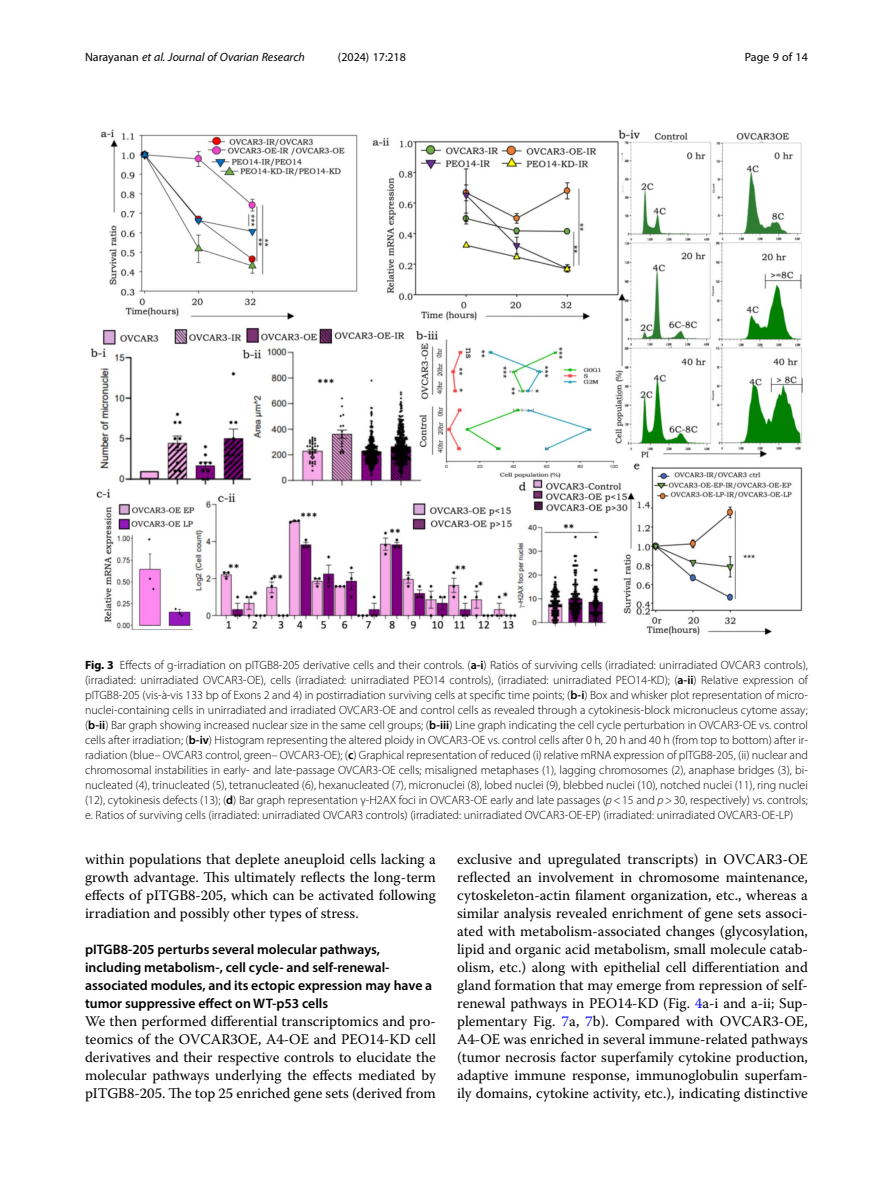
<style>
.page{position:relative;width:893px;height:1191px;background:#fff}
.page>*{position:absolute;margin:0;border:0;box-sizing:border-box;transform-origin:0 0}
.Body_Text{font:14.7px/18px "Warnock Pro";color:#000;text-align:justify}
.Body_Text_Indent{font:14.7px/18px "Warnock Pro";color:#000;text-align:justify}
.Head_2{font:600 13.8px/18px "Myriad Pro";color:#000}
.Figure_Caption{font:300 12px/15px "Myriad Pro";color:#000;text-align:justify}
.t1{font:italic 12px "Myriad Pro";color:#000}
.t2{font:12px "Myriad Pro";color:#000}
.s1{font-style:normal}
.s2{font-weight:700}
.s3{font-weight:600}
.s4{font-style:italic}
.s5{color:#00f}
</style>
<div class="page">
<img style="left:90px;top:129px;width:713px;height:507px">
<p class="t1" style="left:85px;top:50px;width:221px"><span class="s1">Narayanan</span> et al. Journal of Ovarian Research</p>
<p class="t2" style="left:338px;top:50px;width:70px">(2024) 17:218</p>
<p class="t2" style="left:745px;top:50px;width:65px">Page 9 of 14</p>
<p class="Figure_Caption" style="left:85px;top:657px;width:724px"><span class="s2">Fig. 3</span> Effects of g-irradiation on pITGB8-205 derivative cells and their controls. (<span class="s3">a-i</span>) Ratios of surviving cells (irradiated: unirradiated OVCAR3 controls), (irradiated: unirradiated OVCAR3-OE), cells (irradiated: unirradiated PEO14 controls), (irradiated: unirradiated PEO14-KD); (<span class="s3">a-ii</span>) Relative expression of pITGB8-205 (vis-à-vis 133 bp of Exons 2 and 4) in postirradiation surviving cells at specific time points; (<span class="s3">b-i</span>) Box and whisker plot representation of micro&shy;nuclei-containing cells in unirradiated and irradiated OVCAR3-OE and control cells as revealed through a cytokinesis-block micronucleus cytome assay; (<span class="s3">b-ii</span>) Bar graph showing increased nuclear size in the same cell groups; (<span class="s3">b-iii</span>) Line graph indicating the cell cycle perturbation in OVCAR3-OE vs. control cells after irradiation; (<span class="s3">b-iv</span>) Histogram representing the altered ploidy in OVCAR3-OE vs. control cells after 0 h, 20 h and 40 h (from top to bottom) after ir&shy;radiation (blue– OVCAR3 control, green– OVCAR3-OE); (<span class="s3">c</span>) Graphical representation of reduced (i) relative mRNA expression of pITGB8-205, (ii) nuclear and chromosomal instabilities in early- and late-passage OVCAR3-OE cells; misaligned metaphases (1), lagging chromosomes (2), anaphase bridges (3), bi&shy;nucleated (4), trinucleated (5), tetranucleated (6), hexanucleated (7), micronuclei (8), lobed nuclei (9), blebbed nuclei (10), notched nuclei (11), ring nuclei (12), cytokinesis defects (13); (<span class="s3">d</span>) Bar graph representation γ-H2AX foci in OVCAR3-OE early and late passages (<span class="s4">p</span>&lt;15 and <span class="s4">p</span>&gt;30, respectively) vs. controls; e. Ratios of surviving cells (irradiated: unirradiated OVCAR3 controls) (irradiated: unirradiated OVCAR3-OE-EP) (irradiated: unirradiated OVCAR3-OE-LP)</p>
<p class="Body_Text_Indent" style="left:85px;top:850px;width:352px">within populations that deplete aneuploid cells lacking a growth advantage. This ultimately reflects the long-term effects of pITGB8-205, which can be activated following irradiation and possibly other types of stress.</p>
<p class="Head_2" style="left:85px;top:940px;width:349px">pITGB8-205 perturbs several molecular pathways, including metabolism-, cell cycle- and self-renewal&shy;associated modules, and its ectopic expression may have a tumor suppressive effect on WT-p53 cells</p>
<p class="Body_Text" style="left:85px;top:1012px;width:352px">We then performed differential transcriptomics and pro&shy;teomics of the OVCAR3OE, A4-OE and PEO14-KD cell derivatives and their respective controls to elucidate the molecular pathways underlying the effects mediated by pITGB8-205. The top 25 enriched gene sets (derived from</p>
<p class="Body_Text" style="left:457px;top:850px;width:352px">exclusive and upregulated transcripts) in OVCAR3-OE reflected an involvement in chromosome maintenance, cytoskeleton-actin filament organization, etc., whereas a similar analysis revealed enrichment of gene sets associ&shy;ated with metabolism-associated changes (glycosylation, lipid and organic acid metabolism, small molecule catab&shy;olism, etc.) along with epithelial cell differentiation and gland formation that may emerge from repression of self&shy;renewal pathways in PEO14-KD (Fig. <span class="s5">4</span>a-i and a-ii; Sup&shy;plementary Fig. <span class="s5">7</span>a, <span class="s5">7</span>b). Compared with OVCAR3-OE, A4-OE was enriched in several immune-related pathways (tumor necrosis factor superfamily cytokine production, adaptive immune response, immunoglobulin superfam&shy;ily domains, cytokine activity, etc.), indicating distinctive</p>
</div>
